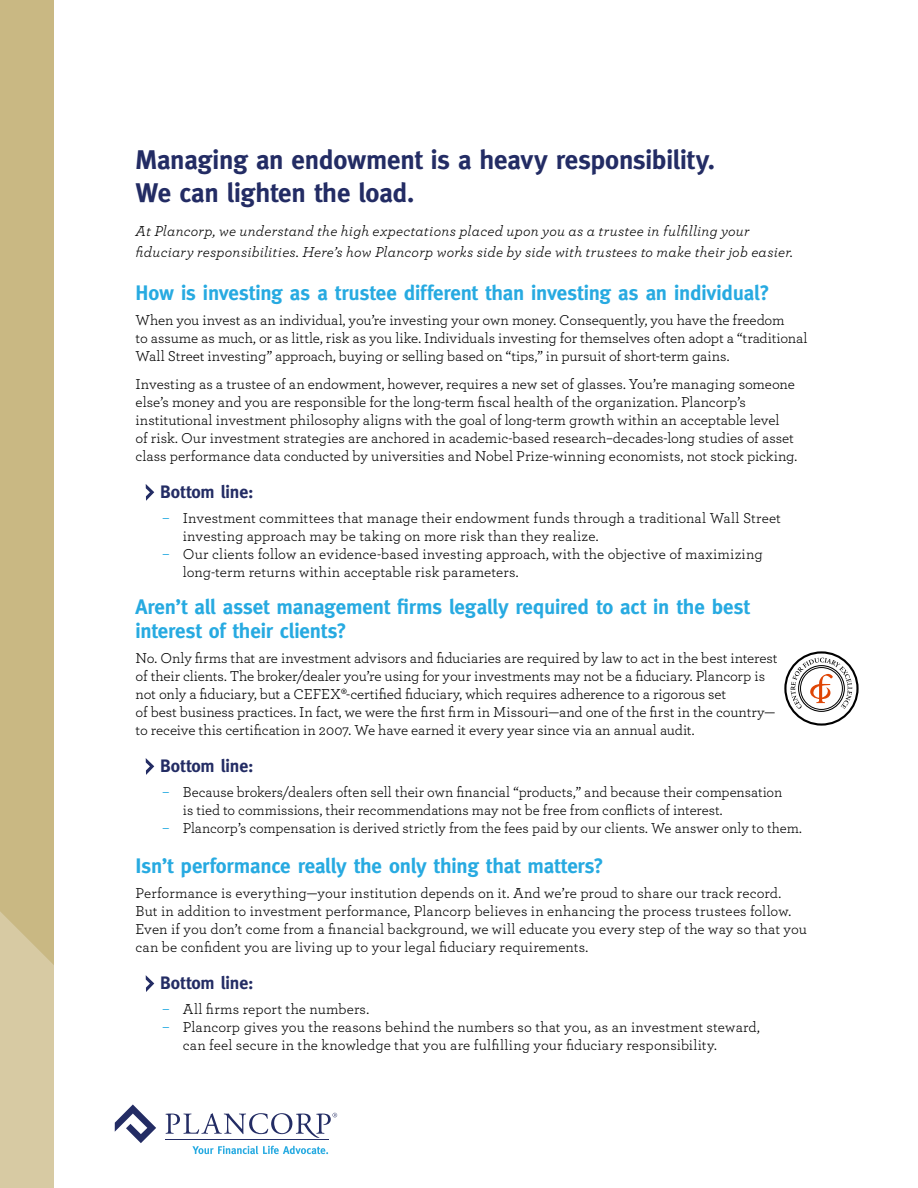
<style>
.page{position:relative;width:918px;height:1188px;background:#fff}
.page>*{position:absolute;margin:0;border:0;box-sizing:border-box;transform-origin:0 0}
.t1{font:700 27px/32.4px "Meta";letter-spacing:-.01em;color:#232c64}
.t2{font:700 21px/24px "Meta";letter-spacing:-.01em;color:#27aae1}
.t3{font:700 18px "Meta";letter-spacing:-.005em;color:#232c64}
.t4{font:15px/18px "Archer";letter-spacing:-.005em;color:#000}
.t5{font:italic 15px/21px "Archer";letter-spacing:.015em;color:#000}
.s1{font-size:16.5px;color:#27aae1}
</style>
<div class="page">
<div style="left:0;top:0;width:54px;height:1188px;background:#c9b883"></div>
<svg style="left:0;top:912px;width:54px;height:276px"></svg>
<svg style="left:146px;top:484px;width:8px;height:17px"></svg>
<svg style="left:146px;top:758px;width:8px;height:17px"></svg>
<svg style="left:146px;top:975px;width:8px;height:17px"></svg>
<div style="left:784px;top:651px;width:75px;height:75px;border:2px solid #000;border-radius:50%"></div>
<div style="left:800px;top:667px;width:43px;height:43px;border:1px solid #000;border-radius:50%"></div>
<svg style="left:791px;top:658px;width:61px;height:51px"></svg>
<svg style="left:192px;top:1146px;width:136px;height:8px"></svg>
<hr style="left:165px;top:1139px;width:164px;height:1px;background:#232c64">
<svg style="left:115px;top:1104px;width:41px;height:39px"></svg>
<svg style="left:165px;top:1113px;width:172px;height:25px"></svg>
<h1 class="t1" style="left:136px;top:144px;width:581px">Managing an endowment is a heavy responsibility.<br>We can lighten the load.</h1>
<p class="t5" style="left:136px;top:220px;width:659px">At Plancorp, we understand the high expectations placed upon you as a trustee in fulfilling your fiduciary responsibilities. Here’s how Plancorp works side by side with trustees to make their job easier.</p>
<h2 class="t2" style="left:136px;top:280px;width:635px">How is investing as a trustee different than investing as an individual?</h2>
<p class="t4" style="left:136px;top:310px;width:674px">When you invest as an individual, you’re investing your own money. Consequently, you have the freedom<br>to assume as much, or as little, risk as you like. Individuals investing for themselves often adopt a “traditional<br>Wall Street investing” approach, buying or selling based on “tips,” in pursuit of short-term gains.</p>
<p class="t4" style="left:136px;top:374px;width:663px">Investing as a trustee of an endowment, however, requires a new set of glasses. You’re managing someone else’s money and you are responsible for the long-term fiscal health of the organization. Plancorp’s institutional investment philosophy aligns with the goal of long-term growth within an acceptable level<br>of risk. Our investment strategies are anchored in academic-based research–decades-long studies of asset class performance data conducted by universities and Nobel Prize-winning economists, not stock picking.</p>
<p class="t3" style="left:160px;top:481px;width:95px">Bottom line:</p>
<p class="t4" style="left:183px;top:508px;width:600px;text-indent:-20px"><span class="s1">–</span> Investment committees that manage their endowment funds through a traditional Wall Street investing approach may be taking on more risk than they realize.</p>
<p class="t4" style="left:183px;top:544px;width:581px;text-indent:-20px"><span class="s1">–</span> Our clients follow an evidence-based investing approach, with the objective of maximizing long-term returns within acceptable risk parameters.</p>
<h2 class="t2" style="left:136px;top:595px;width:616px">Aren’t all asset management firms legally required to act in the best interest of their clients?</h2>
<p class="t4" style="left:136px;top:648px;width:644px">No. Only firms that are investment advisors and fiduciaries are required by law to act in the best interest of their clients. The broker/dealer you’re using for your investments may not be a fiduciary. Plancorp is not only a fiduciary, but a CEFEX®-certified fiduciary, which requires adherence to a rigorous set<br>of best business practices. In fact, we were the first firm in Missouri—and one of the first in the country— to receive this certification in 2007. We have earned it every year since via an annual audit.</p>
<p class="t3" style="left:160px;top:755px;width:95px">Bottom line:</p>
<p class="t4" style="left:183px;top:782px;width:601px;text-indent:-20px"><span class="s1">–</span> Because brokers/dealers often sell their own financial “products,” and because their compensation is tied to commissions, their recommendations may not be free from conflicts of interest.</p>
<p class="t4" style="left:163px;top:818px;width:641px"><span class="s1">–</span> Plancorp’s compensation is derived strictly from the fees paid by our clients. We answer only to them.</p>
<h2 class="t2" style="left:136px;top:854px;width:470px">Isn’t performance really the only thing that matters?</h2>
<p class="t4" style="left:136px;top:884px;width:673px">Performance is everything—your institution depends on it. And we’re proud to share our track record.<br>But in addition to investment performance, Plancorp believes in enhancing the process trustees follow.<br>Even if you don’t come from a financial background, we will educate you every step of the way so that you can be confident you are living up to your legal fiduciary requirements.</p>
<p class="t3" style="left:160px;top:972px;width:95px">Bottom line:</p>
<p class="t4" style="left:163px;top:999px;width:208px"><span class="s1">–</span> All firms report the numbers.</p>
<p class="t4" style="left:183px;top:1017px;width:579px;text-indent:-20px"><span class="s1">–</span> Plancorp gives you the reasons behind the numbers so that you, as an investment steward, can feel secure in the knowledge that you are fulfilling your fiduciary responsibility.</p>
</div>
